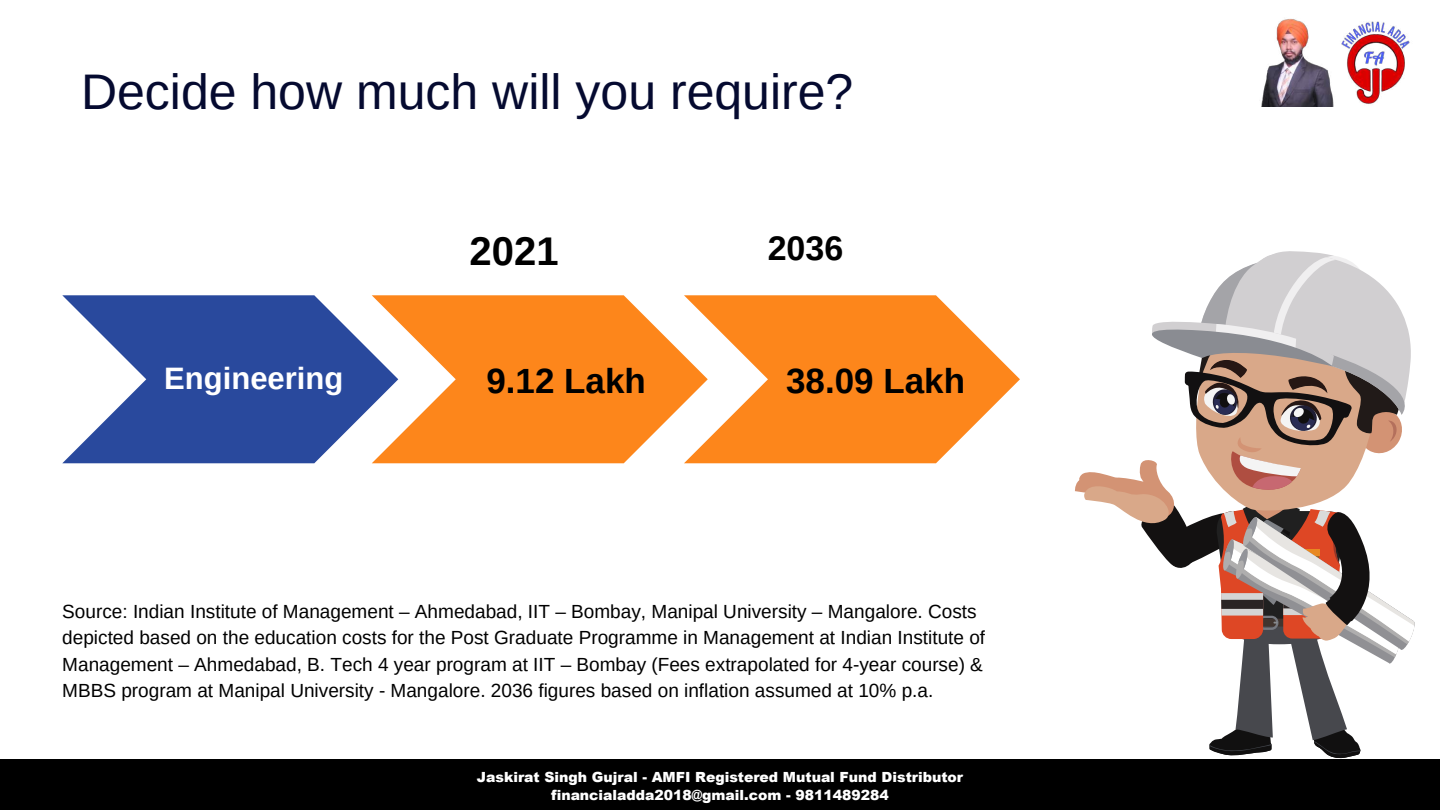
<style>
.page{position:relative;width:1440px;height:810px;background:#fff}
.page>*{position:absolute;margin:0;border:0;box-sizing:border-box;transform-origin:0 0}
.t1{font:50px "Arimo";color:#050a30}
.t2{font:700 40px "Arimo";color:#000}
.t3{font:700 35px "Arimo";color:#000}
.t4{font:700 34px "Arimo";color:#000}
.t5{font:700 31px "Arimo";color:#fff}
.t6{font:19px/26.2px "Arimo";color:#000}
.t7{font:900 14px "Arial";color:#fff}
</style>
<div class="page">
<div style="left:0;top:760px;width:1440px;height:50px;background:#000"></div>
<svg style="left:1074px;top:251px;width:342px;height:509px"></svg>
<svg style="left:62px;top:295px;width:310px;height:168px;fill:#29499d"></svg>
<svg style="left:372px;top:295px;width:312px;height:168px;fill:#fd861b"></svg>
<svg style="left:684px;top:295px;width:336px;height:168px;fill:#fd861b"></svg>
<img style="left:1261px;top:18px;width:149px;height:89px">
<h1 class="t1" style="left:81px;top:64px;width:774px">Decide how much will you require?</h1>
<h3 class="t5" style="left:164px;top:361px;width:181px">Engineering</h3>
<h2 class="t2" style="left:470px;top:229px;width:90px">2021</h2>
<h3 class="t4" style="left:768px;top:229px;width:77px">2036</h3>
<h3 class="t3" style="left:486px;top:362px;width:161px">9.12 Lakh</h3>
<h3 class="t3" style="left:786px;top:362px;width:180px">38.09 Lakh</h3>
<p class="t6" style="left:62px;top:599px;width:924px">Source: Indian Institute of Management – Ahmedabad, IIT – Bombay, Manipal University – Mangalore. Costs depicted based on the education costs for the Post Graduate Programme in Management at Indian Institute of Management – Ahmedabad, B. Tech 4 year program at IIT – Bombay (Fees extrapolated for 4-year course) &amp; MBBS program at Manipal University - Mangalore. 2036 figures based on inflation assumed at 10% p.a.</p>
<p class="t7" style="left:477px;top:772px;width:488px">Jaskirat Singh Gujral - AMFI Registered Mutual Fund Distributor</p>
<p class="t7" style="left:551px;top:790px;width:339px">financialadda2018@gmail.com - 9811489284</p>
</div>
